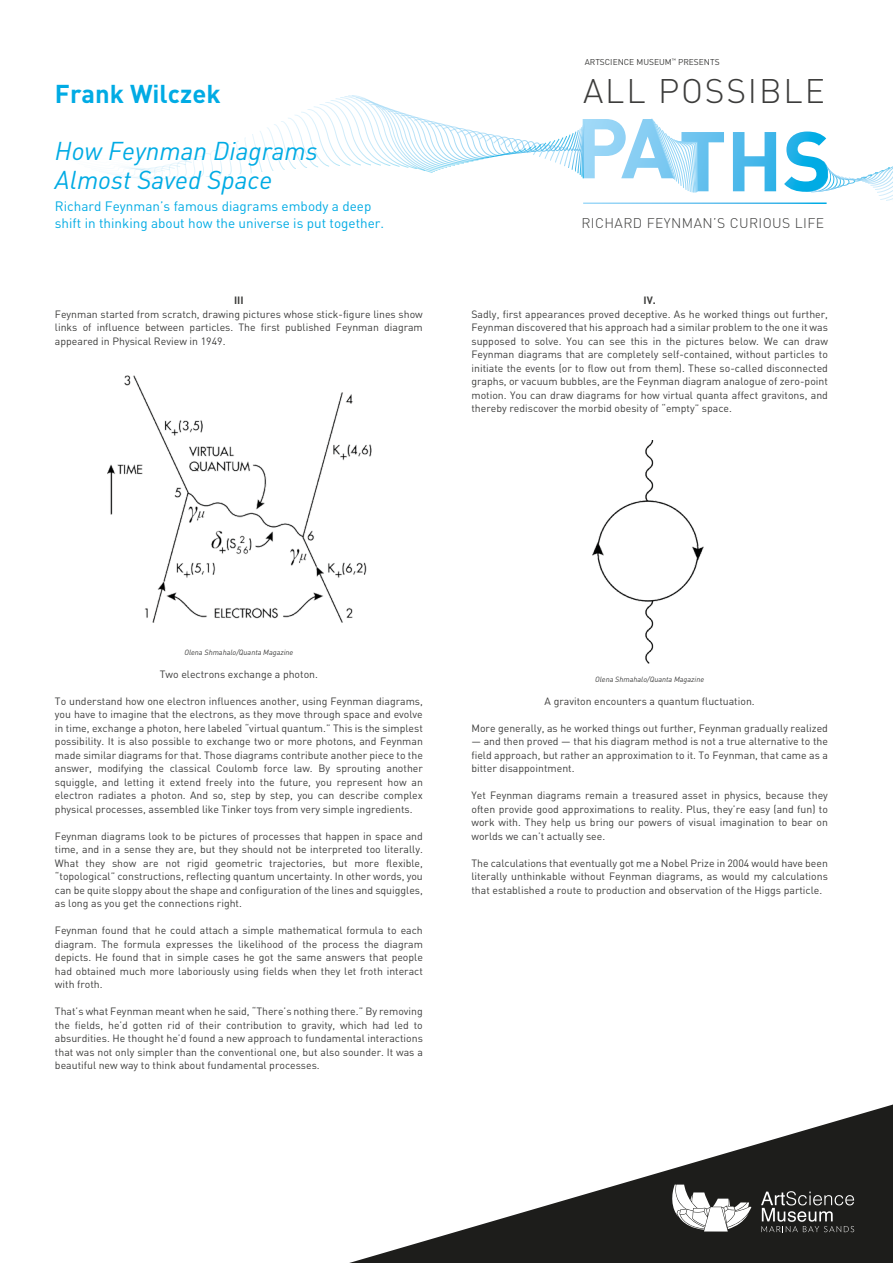
<style>
.page{position:relative;width:893px;height:1263px;background:#fff}
.page>*{position:absolute;margin:0;border:0;box-sizing:border-box;transform-origin:0 0}
.t1{font:300 33.67px "DIN";letter-spacing:.055em;color:#3c3c3b}
.t2{font:italic 25.5px/28.5px "DIN";color:#00abe4}
.t3{font:700 25.5px "DIN";color:#00abe4}
.t4{font:300 13.88px "DIN";letter-spacing:.03em;color:#3c3c3b}
.t5{font:13.5px/16.5px "DIN";color:#00abe4}
.t6{font:10.5px/13.5px "DIN";color:#3c3c3b;text-align:justify}
.t7{font:700 10.5px "DIN";color:#3c3c3b}
.t8{font:8.4px "DIN";color:#3c3c3b}
.t9{font:italic 7.5px "DIN";color:#3c3c3b}
</style>
<div class="page">
<svg style="left:733px;top:132px;width:43px;height:59px"></svg>
<svg style="left:784px;top:132px;width:109px;height:69px"></svg>
<svg style="left:107px;top:95px;width:617px;height:98px"></svg>
<svg style="left:349px;top:1104px;width:544px;height:159px"></svg>
<svg style="left:761px;top:1191px;width:93px;height:41px;background:#474746"></svg>
<svg style="left:672px;top:1184px;width:79px;height:47px"></svg>
<img style="left:108px;top:375px;width:264px;height:247px">
<img style="left:592px;top:440px;width:111px;height:223px">
<h2 class="t3" style="left:55px;top:78px;width:167px">Frank Wilczek</h2>
<h2 class="t2" style="left:55px;top:137px;width:264px">How Feynman Diagrams<br>Almost Saved Space</h2>
<p class="t5" style="left:55px;top:198px;width:331px">Richard Feynman’s famous diagrams embody a deep shift in thinking about how the universe is put together.</p>
<p class="t7" style="left:234px;top:293px;width:11px">III</p>
<p class="t6" style="left:55px;top:307px;width:369px">Feynman started from scratch, drawing pictures whose stick-figure lines show links of influence between particles. The first published Feynman diagram appeared in Physical Review in 1949.</p>
<p class="t8" style="left:585px;top:57px;width:137px">ARTSCIENCE MUSEUM<sup>™</sup> PRESENTS</p>
<h1 class="t1" style="left:583px;top:70px;width:243px">ALL POSSIBLE</h1>
<h3 class="t4" style="left:581px;top:215px;width:244px">RICHARD FEYNMAN’S CURIOUS LIFE</h3>
<p class="t7" style="left:644px;top:293px;width:14px">IV.</p>
<p class="t6" style="left:471px;top:307px;width:358px">Sadly, first appearances proved deceptive. As he worked things out further, Feynman discovered that his approach had a similar problem to the one it was supposed to solve. You can see this in the pictures below. We can draw Feynman diagrams that are completely self-contained, without particles to initiate the events (or to flow out from them). These so-called disconnected graphs, or vacuum bubbles, are the Feynman diagram analogue of zero-point motion. You can draw diagrams for how virtual quanta affect gravitons, and thereby rediscover the morbid obesity of “empty” space.</p>
<p class="t9" style="left:184px;top:648px;width:110px">Olena Shmahalo/Quanta Magazine</p>
<p class="t6" style="left:160px;top:667px;width:160px">Two electrons exchange a photon.</p>
<p class="t6" style="left:55px;top:694px;width:369px">To understand how one electron influences another, using Feynman diagrams, you have to imagine that the electrons, as they move through space and evolve in time, exchange a photon, here labeled “virtual quantum.” This is the simplest possibility. It is also possible to exchange two or more photons, and Feynman made similar diagrams for that. Those diagrams contribute another piece to the answer, modifying the classical Coulomb force law. By sprouting another squiggle, and letting it extend freely into the future, you represent how an electron radiates a photon. And so, step by step, you can describe complex physical processes, assembled like Tinker toys from very simple ingredients.</p>
<p class="t6" style="left:55px;top:829px;width:369px">Feynman diagrams look to be pictures of processes that happen in space and time, and in a sense they are, but they should not be interpreted too literally.<br>What they show are not rigid geometric trajectories, but more flexible, “topological” constructions, reflecting quantum uncertainty. In other words, you can be quite sloppy about the shape and configuration of the lines and squiggles, as long as you get the connections right.</p>
<p class="t6" style="left:55px;top:923px;width:369px">Feynman found that he could attach a simple mathematical formula to each diagram. The formula expresses the likelihood of the process the diagram depicts. He found that in simple cases he got the same answers that people had obtained much more laboriously using fields when they let froth interact with froth.</p>
<p class="t6" style="left:55px;top:1004px;width:369px">That’s what Feynman meant when he said, “There’s nothing there.” By removing the fields, he’d gotten rid of their contribution to gravity, which had led to absurdities. He thought he’d found a new approach to fundamental interactions that was not only simpler than the conventional one, but also sounder. It was a beautiful new way to think about fundamental processes.</p>
<p class="t9" style="left:595px;top:675px;width:110px">Olena Shmahalo/Quanta Magazine</p>
<p class="t6" style="left:545px;top:694px;width:212px">A graviton encounters a quantum fluctuation.</p>
<p class="t6" style="left:471px;top:721px;width:358px">More generally, as he worked things out further, Feynman gradually realized</p>
<p class="t6" style="left:471px;top:734px;width:358px">— and then proved — that his diagram method is not a true alternative to the field approach, but rather an approximation to it. To Feynman, that came as a bitter disappointment.</p>
<p class="t6" style="left:471px;top:788px;width:358px">Yet Feynman diagrams remain a treasured asset in physics, because they often provide good approximations to reality. Plus, they’re easy (and fun) to work with. They help us bring our powers of visual imagination to bear on worlds we can’t actually see.</p>
<p class="t6" style="left:471px;top:856px;width:358px">The calculations that eventually got me a Nobel Prize in 2004 would have been literally unthinkable without Feynman diagrams, as would my calculations that established a route to production and observation of the Higgs particle.</p>
</div>
